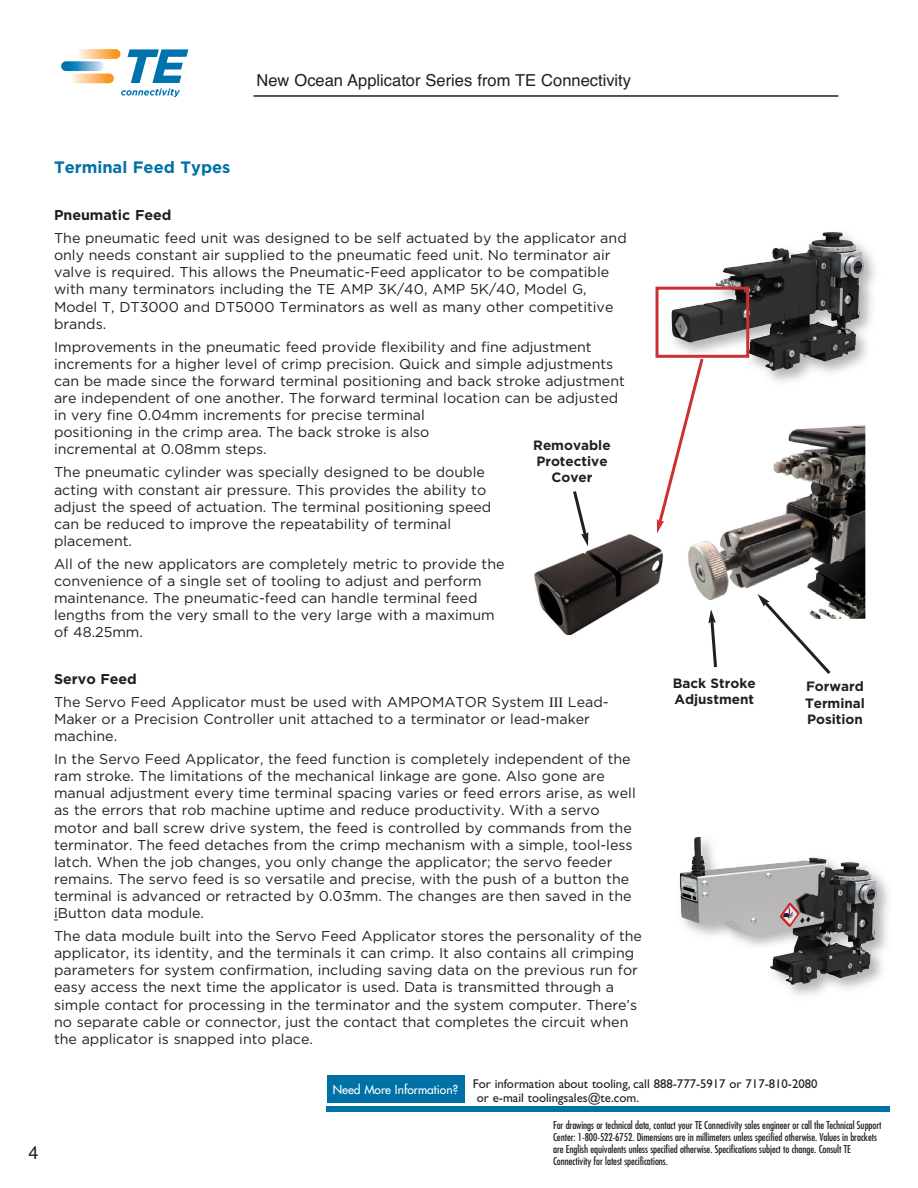
<style>
.page{position:relative;width:918px;height:1188px;background:#fff}
.page>*{position:absolute;margin:0;border:0;box-sizing:border-box;transform-origin:0 0}
.t1{font:18px "Helvetica";color:#231f20}
.t2{font:16.5px "Helvetica";color:#231f20}
.t3{font:700 16.5px "Gotham";color:#0071a7}
.t4{font:14.25px/17.1px "Gotham";color:#231f20}
.t5{font:700 14.25px "Gotham";color:#231f20}
.t6{font:700 13.5px/16.2px "Gotham";color:#231f20;text-align:center}
.t7{font:12.75px/13.5px "Gill Sans";color:#231f20}
.t8{font:condensed 10.5px/12px "Futura";letter-spacing:-.005em;color:#231f20}
.s1{font-weight:700}
.s2{font-family:"Times"}
</style>
<div class="page">
<div style="left:327px;top:1106px;width:563px;height:5px;background:#0071a7"></div>
<div style="left:327px;top:1075px;width:137px;height:28px;background:#0071a7"></div>
<svg style="left:77px;top:49px;width:43px;height:10px"></svg>
<svg style="left:71px;top:74px;width:43px;height:9px"></svg>
<svg style="left:61px;top:61px;width:43px;height:10px"></svg>
<svg style="left:128px;top:49px;width:60px;height:34px"></svg>
<svg style="left:121px;top:89px;width:59px;height:8px"></svg>
<hr style="left:254px;top:95px;width:585px;height:2px;background:#231f20">
<img style="left:623px;top:232px;width:252px;height:154px">
<img style="left:671px;top:232px;width:194px;height:139px">
<img style="left:680px;top:837px;width:198px;height:148px">
<img style="left:534px;top:425px;width:332px;height:209px">
<div style="left:656px;top:287px;width:93px;height:71px;border:3px solid #ce3031"></div>
<svg style="left:656px;top:355px;width:50px;height:178px"></svg>
<svg style="left:571px;top:488px;width:18px;height:58px"></svg>
<svg style="left:708px;top:609px;width:11px;height:59px"></svg>
<svg style="left:757px;top:594px;width:77px;height:80px"></svg>
<p class="t2" style="left:257px;top:74px;width:376px">New Ocean Applicator Series from TE Connectivity</p>
<p class="t1" style="left:29px;top:1146px;width:12px">4</p>
<p class="t3" style="left:54px;top:161px;width:178px">Terminal Feed Types</p>
<p class="t5" style="left:54px;top:210px;width:119px">Pneumatic Feed</p>
<p class="t4" style="left:54px;top:231px;width:574px">The pneumatic feed unit was designed to be self actuated by the applicator and only needs constant air supplied to the pneumatic feed unit. No terminator air valve is required. This allows the Pneumatic-Feed applicator to be compatible with many terminators including the TE AMP 3K/40, AMP 5K/40, Model G, Model T, DT3000 and DT5000 Terminators as well as many other competitive brands.</p>
<p class="t4" style="left:54px;top:339px;width:572px">Improvements in the pneumatic feed provide flexibility and fine adjustment increments for a higher level of crimp precision. Quick and simple adjustments can be made since the forward terminal positioning and back stroke adjustment are independent of one another. The forward terminal location can be adjusted in very fine 0.04mm increments for precise terminal<br>positioning in the crimp area. The back stroke is also<br>incremental at 0.08mm steps.</p>
<p class="t4" style="left:54px;top:465px;width:439px">The pneumatic cylinder was specially designed to be double acting with constant air pressure. This provides the ability to adjust the speed of actuation. The terminal positioning speed can be reduced to improve the repeatability of terminal placement.</p>
<p class="t4" style="left:54px;top:556px;width:452px">All of the new applicators are completely metric to provide the convenience of a single set of tooling to adjust and perform maintenance. The pneumatic-feed can handle terminal feed lengths from the very small to the very large with a maximum of 48.25mm.</p>
<p class="t4" style="left:54px;top:668px;width:556px;line-height:23.1px"><span class="s1">Servo Feed<br></span>The Servo Feed Applicator must be used with AMPOMATOR System <span class="s2">III</span> Lead-</p>
<p class="t4" style="left:54px;top:711px;width:538px">Maker or a Precision Controller unit attached to a terminator or lead-maker machine.</p>
<p class="t4" style="left:54px;top:752px;width:583px">In the Servo Feed Applicator, the feed function is completely independent of the ram stroke. The limitations of the mechanical linkage are gone. Also gone are manual adjustment every time terminal spacing varies or feed errors arise, as well as the errors that rob machine uptime and reduce productivity. With a servo motor and ball screw drive system, the feed is controlled by commands from the terminator. The feed detaches from the crimp mechanism with a simple, tool-less latch. When the job changes, you only change the applicator; the servo feeder remains. The servo feed is so versatile and precise, with the push of a button the terminal is advanced or retracted by 0.03mm. The changes are then saved in the iButton data module.</p>
<p class="t4" style="left:54px;top:929px;width:590px">The data module built into the Servo Feed Applicator stores the personality of the applicator, its identity, and the terminals it can crimp. It also contains all crimping parameters for system confirmation, including saving data on the previous run for easy access the next time the applicator is used. Data is transmitted through a simple contact for processing in the terminator and the system computer. There’s no separate cable or connector, just the contact that completes the circuit when the applicator is snapped into place.</p>
<p class="t6" style="left:533px;top:438px;width:79px">Removable<br>Protective<br>Cover</p>
<p class="t6" style="left:673px;top:676px;width:84px;text-align:left">Back Stroke<br>Adjustment</p>
<p class="t6" style="left:805px;top:679px;width:62px;text-align:justify">Forward Terminal Position</p>
<p class="t7" style="left:477px;top:1078px;width:342px;text-indent:-144px"><sub>Need</sub> <sub>More</sub> <sub>Information?</sub> For information about tooling, call 888-777-5917 or 717-810-2080 or e-mail toolingsales@te.com.</p>
<p class="t8" style="left:553px;top:1120px;width:330px">For drawings or technical data, contact your TE Connectivity sales engineer or call the Technical Support Center: 1-800-522-6752. Dimensions are in millimeters unless specified otherwise. Values in brackets are English equivalents unless specified otherwise. Specifications subject to change. Consult TE Connectivity for latest specifications.</p>
</div>
